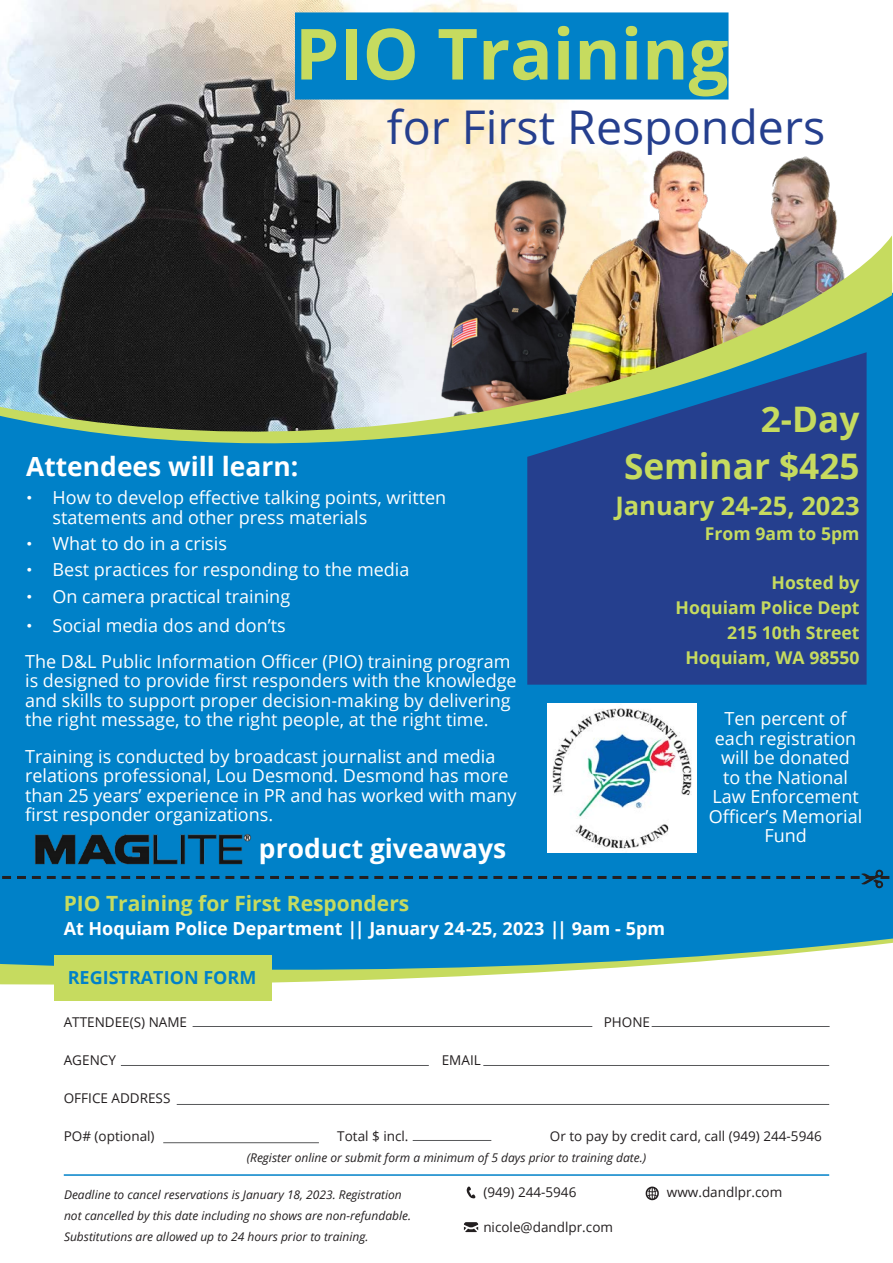
<style>
.page{position:relative;width:893px;height:1263px;background:#fff}
.page>*{position:absolute;margin:0;border:0;box-sizing:border-box;transform-origin:0 0}
.headline_block{font:700 70.65px "Open Sans";color:#c6db5f}
.headline{font:46.5px "Open Sans";color:#253f8e}
.headline-2{font:700 35.25px "Open Sans";color:#c6db5f}
.body_text{font:700 26.4px "Open Sans";color:#fff}
.headline-3{font:700 25.5px "Open Sans";color:#c6db5f}
.headline-4{font:700 21px "Open Sans";color:#c6db5f}
.t1{font:700 19.5px "Raleway";color:#0081c8}
.t2{font:18px/19.5px "Open Sans";color:#fff}
.headline-5{font:700 18px "Open Sans";letter-spacing:-.005em;color:#fff}
.body_text-2{font:700 18px "Open Sans";color:#0081c8}
.headline-6{font:700 17.55px "Open Sans";color:#c6db5f}
.registration_form{font:13.5px "Open Sans";color:#231f20}
.body_text-3{font:13.5px "Open Sans";color:#231f20}
.registration_form-2{font:italic 12px/21px "Open Sans";color:#231f20}
.s1{font-family:"Raleway";font-weight:700}
</style>
<div class="page">
<div style="left:0;top:932px;width:893px;height:5px;background:#0081c8"></div>
<div style="left:54px;top:955px;width:218px;height:45px;background:#c6db5f"></div>
<svg style="left:0;top:937px;width:893px;height:48px"></svg>
<img style="left:1px;top:0;width:728px;height:235px">
<img style="left:192px;top:92px;width:422px;height:143px">
<img style="left:468px;top:144px;width:139px;height:91px">
<img style="left:607px;top:140px;width:286px;height:152px">
<div style="left:0;top:292px;width:893px;height:640px;background:#0081c8"></div>
<img style="left:0;top:235px;width:892px;height:262px">
<svg style="left:527px;top:352px;width:340px;height:333px;background:#2c4c8c"></svg>
<div style="left:295px;top:12px;width:433px;height:88px;background:#0081c8"></div>
<img style="left:17px;top:821px;width:244px;height:48px">
<img style="left:548px;top:703px;width:149px;height:149px">
<hr style="left:193px;top:1026px;width:399px;height:1px;background:#57585a">
<hr style="left:652px;top:1026px;width:178px;height:1px;background:#57585a">
<hr style="left:177px;top:1104px;width:652px;height:1px;background:#57585a">
<hr style="left:483px;top:1065px;width:346px;height:1px;background:#57585a">
<hr style="left:121px;top:1065px;width:308px;height:1px;background:#57585a">
<svg style="left:466px;top:1186px;width:10px;height:12px"></svg>
<svg style="left:464px;top:1222px;width:14px;height:10px"></svg>
<svg style="left:646px;top:1186px;width:13px;height:14px"></svg>
<hr style="left:64px;top:1174px;width:765px;height:2px;background:#0081c8">
<svg style="left:0;top:869px;width:893px;height:20px;background:#0377b7"></svg>
<hr style="left:163px;top:1142px;width:156px;height:1px;background:#57585a">
<hr style="left:413px;top:1140px;width:78px;height:1px;background:#57585a">
<p class="headline_block" style="left:295px;top:4px;width:435px">PIO Training</p>
<p class="headline" style="left:387px;top:96px;width:440px">for First Responders</p>
<p class="headline-2" style="left:761px;top:394px;width:100px">2-Day</p>
<p class="headline-2" style="left:624px;top:441px;width:237px">Seminar $425</p>
<p class="headline-3" style="left:615px;top:487px;width:246px">January 24-25, 2023</p>
<p class="headline-6" style="left:705px;top:521px;width:156px">From 9am to 5pm</p>
<p class="headline-6" style="left:771px;top:571px;width:90px">Hosted by</p>
<p class="headline-6" style="left:676px;top:596px;width:185px">Hoquiam Police Dept</p>
<p class="headline-6" style="left:727px;top:620px;width:134px">215 10th Street</p>
<p class="body_text" style="left:26px;top:448px;width:274px">Attendees will learn:</p>
<p class="t2" style="left:53px;top:487px;width:395px;text-indent:-26px"><span class="s1">•</span> How to develop effective talking points, written statements and other press materials</p>
<p class="t2" style="left:26px;top:533px;width:202px"><span class="s1">•</span> What to do in a crisis</p>
<p class="t2" style="left:26px;top:560px;width:385px"><span class="s1">•</span> Best practices for responding to the media</p>
<p class="t2" style="left:26px;top:586px;width:266px"><span class="s1">•</span> On camera practical training</p>
<p class="t2" style="left:26px;top:615px;width:261px"><span class="s1">•</span> Social media dos and don’ts</p>
<p class="t1" style="left:26px;top:643px;width:9px">•</p>
<p class="t2" style="left:25px;top:651px;width:487px">The D&amp;L Public Information Officer (PIO) training program</p>
<p class="headline-6" style="left:685px;top:645px;width:176px">Hoquiam, WA 98550</p>
<p class="t2" style="left:25px;top:670px;width:493px">is designed to provide first responders with the knowledge and skills to support proper decision-making by delivering the right message, to the right people, at the right time.</p>
<p class="t2" style="left:25px;top:746px;width:493px">Training is conducted by broadcast journalist and media relations professional, Lou Desmond. Desmond has more than 25 years’ experience in PR and has worked with many first responder organizations.</p>
<p class="body_text" style="left:259px;top:830px;width:249px">product giveaways</p>
<p class="t2" style="left:709px;top:708px;width:155px;text-align:center">Ten percent of each registration will be donated<br>to the National<br>Law Enforcement<br>Officer’s Memorial<br>Fund</p>
<p class="headline-4" style="left:64px;top:888px;width:347px">PIO Training for First Responders</p>
<p class="headline-5" style="left:64px;top:916px;width:603px">At Hoquiam Police Department || January 24-25, 2023 || 9am - 5pm</p>
<p class="body_text-2" style="left:68px;top:964px;width:190px">REGISTRATION FORM</p>
<p class="registration_form" style="left:64px;top:1013px;width:125px">ATTENDEE(S) NAME</p>
<p class="registration_form" style="left:604px;top:1013px;width:48px">PHONE</p>
<p class="registration_form" style="left:64px;top:1051px;width:54px">AGENCY</p>
<p class="registration_form" style="left:442px;top:1051px;width:41px">EMAIL</p>
<p class="registration_form" style="left:64px;top:1089px;width:108px">OFFICE ADDRESS</p>
<p class="registration_form" style="left:64px;top:1127px;width:92px">PO# (optional)</p>
<p class="registration_form" style="left:337px;top:1127px;width:73px">Total $ incl.</p>
<p class="registration_form" style="left:550px;top:1127px;width:273px">Or to pay by credit card, call (949) 244-5946</p>
<p class="registration_form-2" style="left:247px;top:1147px;width:401px">(Register online or submit form a minimum of 5 days prior to training date.)</p>
<p class="registration_form-2" style="left:64px;top:1184px;width:339px">Deadline to cancel reservations is January 18, 2023. Registration</p>
<p class="body_text-3" style="left:667px;top:1183px;width:117px">www.dandlpr.com</p>
<p class="registration_form-2" style="left:64px;top:1205px;width:349px">not cancelled by this date including no shows are non-refundable.<br>Substitutions are allowed up to 24 hours prior to training.</p>
<p class="body_text-3" style="left:483px;top:1183px;width:95px">(949) 244-5946</p>
<p class="body_text-3" style="left:483px;top:1218px;width:131px">nicole@dandlpr.com</p>
</div>
